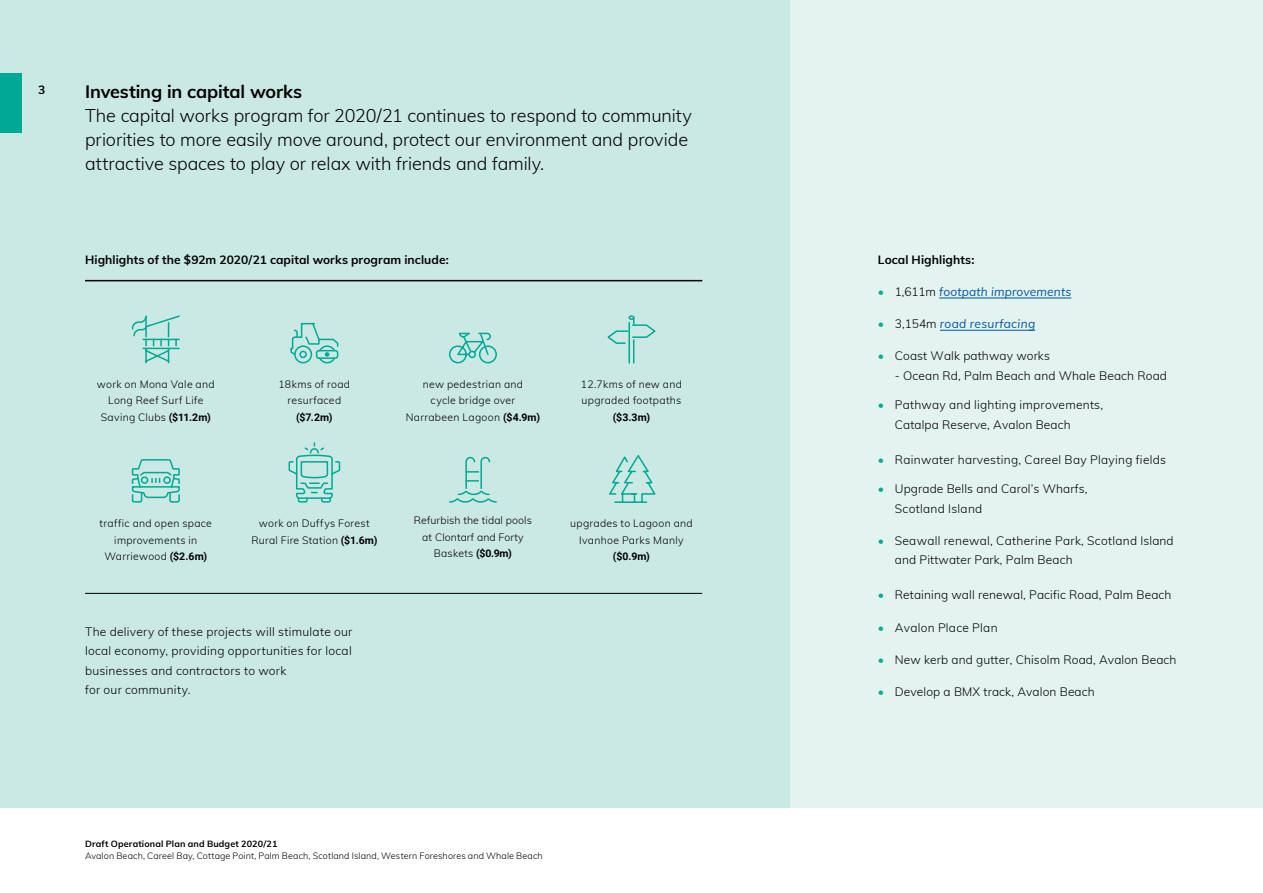
<style>
.page{position:relative;width:1263px;height:893px;background:#fff}
.page>*{position:absolute;margin:0;border:0;box-sizing:border-box;transform-origin:0 0}
.t1{font:300 18px/24px "Muli";letter-spacing:-.005em;color:#000}
.t2{font:700 18px "Muli";letter-spacing:-.005em;color:#000}
.t3{font:300 12px/19.5px "Muli";letter-spacing:.02em;color:#000}
.t4{font:700 12px "Muli";letter-spacing:.005em;color:#000}
.t5{font:italic 12px "Muli";letter-spacing:.01em;color:#0054a6}
.t6{font:300 10.5px/16.5px "Muli";letter-spacing:.025em;color:#000;text-align:center}
.t7{font:700 10.5px "Roboto";color:#000}
.t8{font:300 9px "Muli";letter-spacing:.015em;color:#000}
.t9{font:700 9px "Muli";letter-spacing:.015em;color:#000}
.s1{font-family:"Roboto";font-weight:700}
.s2{font-weight:300;font-style:normal;color:#00a995}
.s3{font-weight:300;font-style:normal;color:#000}
.s4{color:#00a995}
</style>
<div class="page">
<div style="left:0;top:0;width:790px;height:808px;background:#cae8e4"></div>
<div style="left:790px;top:0;width:473px;height:808px;background:#e3f3f0"></div>
<div style="left:0;top:74px;width:21px;height:59px;background:#00a995"></div>
<hr style="left:940px;top:330px;width:95px;height:1px;background:#0054a6">
<hr style="left:939px;top:298px;width:132px;height:1px;background:#0054a6">
<svg style="left:131px;top:459px;width:49px;height:44px"></svg>
<svg style="left:290px;top:322px;width:49px;height:42px"></svg>
<svg style="left:607px;top:315px;width:49px;height:48px"></svg>
<svg style="left:449px;top:332px;width:48px;height:32px"></svg>
<svg style="left:609px;top:455px;width:47px;height:48px"></svg>
<svg style="left:131px;top:315px;width:49px;height:49px"></svg>
<hr style="left:85px;top:280px;width:617px;height:1px;background:#000">
<hr style="left:85px;top:593px;width:617px;height:1px;background:#000">
<svg style="left:288px;top:442px;width:53px;height:61px"></svg>
<svg style="left:449px;top:456px;width:48px;height:47px"></svg>
<p class="t4" style="left:38px;top:80px;width:9px">3</p>
<h1 class="t2" style="left:85px;top:78px;width:219px">Investing in capital works</h1>
<h1 class="t1" style="left:85px;top:103px;width:608px">The capital works program for 2020/21 continues to respond to community priorities to more easily move around, protect our environment and provide attractive spaces to play or relax with friends and family.</h1>
<p class="t4" style="left:85px;top:251px;width:365px">Highlights of the $92m 2020/21 capital works program include:</p>
<p class="t6" style="left:97px;top:375px;width:119px">work on Mona Vale and<br>Long Reef Surf Life<br>Saving Clubs <span class="s1">($11.2m)</span></p>
<p class="t6" style="left:279px;top:375px;width:73px">18kms of road resurfaced</p>
<p class="t7" style="left:296px;top:410px;width:38px">($7.2m)</p>
<p class="t6" style="left:406px;top:375px;width:136px">new pedestrian and<br>cycle bridge over<br>Narrabeen Lagoon <span class="s1">($4.9m)</span></p>
<p class="t6" style="left:581px;top:375px;width:102px;text-align:left">12.7kms of new and upgraded footpaths</p>
<p class="t7" style="left:613px;top:409px;width:39px">($3.3m)</p>
<p class="t6" style="left:100px;top:514px;width:114px">traffic and open space improvements in<br>Warriewood <span class="s1">($2.6m)</span></p>
<p class="t6" style="left:251px;top:515px;width:128px">work on Duffys Forest<br>Rural Fire Station <span class="s1">($1.6m)</span></p>
<p class="t3" style="left:85px;top:621px;width:269px">The delivery of these projects will stimulate our local economy, providing opportunities for local businesses and contractors to work<br>for our community.</p>
<p class="t6" style="left:414px;top:512px;width:120px">Refurbish the tidal pools at Clontarf and Forty<br>Baskets <span class="s1">($0.9m)</span></p>
<p class="t6" style="left:570px;top:514px;width:124px">upgrades to Lagoon and<br>Ivanhoe Parks Manly</p>
<p class="t7" style="left:613px;top:549px;width:39px">($0.9m)</p>
<p class="t9" style="left:85px;top:837px;width:194px">Draft Operational Plan and Budget 2020/21</p>
<p class="t8" style="left:85px;top:849px;width:459px">Avalon Beach, Careel Bay, Cottage Point, Palm Beach, Scotland Island, Western Foreshores and Whale Beach</p>
<p class="t4" style="left:878px;top:251px;width:98px">Local Highlights:</p>
<p class="t5" style="left:878px;top:283px;width:195px"><span class="s2">•</span> <span class="s3">1,611m</span> footpath improvements</p>
<p class="t5" style="left:878px;top:315px;width:159px"><span class="s2">•</span> <span class="s3">3,154m</span> road resurfacing</p>
<p class="t3" style="left:878px;top:346px;width:174px"><span class="s4">•</span> Coast Walk pathway works</p>
<p class="t3" style="left:895px;top:365px;width:274px">- Ocean Rd, Palm Beach and Whale Beach Road</p>
<p class="t3" style="left:895px;top:394px;width:210px;text-indent:-17px"><span class="s4">•</span> Pathway and lighting improvements,<br>Catalpa Reserve, Avalon Beach</p>
<p class="t3" style="left:878px;top:449px;width:290px"><span class="s4">•</span> Rainwater harvesting, Careel Bay Playing fields</p>
<p class="t3" style="left:895px;top:479px;width:194px;text-indent:-17px"><span class="s4">•</span> Upgrade Bells and Carol’s Wharfs,<br>Scotland Island</p>
<p class="t3" style="left:895px;top:530px;width:280px;text-indent:-17px"><span class="s4">•</span> Seawall renewal, Catherine Park, Scotland Island and Pittwater Park, Palm Beach</p>
<p class="t3" style="left:878px;top:585px;width:295px"><span class="s4">•</span> Retaining wall renewal, Pacific Road, Palm Beach</p>
<p class="t3" style="left:878px;top:617px;width:121px"><span class="s4">•</span> Avalon Place Plan</p>
<p class="t3" style="left:878px;top:649px;width:300px"><span class="s4">•</span> New kerb and gutter, Chisolm Road, Avalon Beach</p>
<p class="t3" style="left:878px;top:682px;width:218px"><span class="s4">•</span> Develop a BMX track, Avalon Beach</p>
</div>
